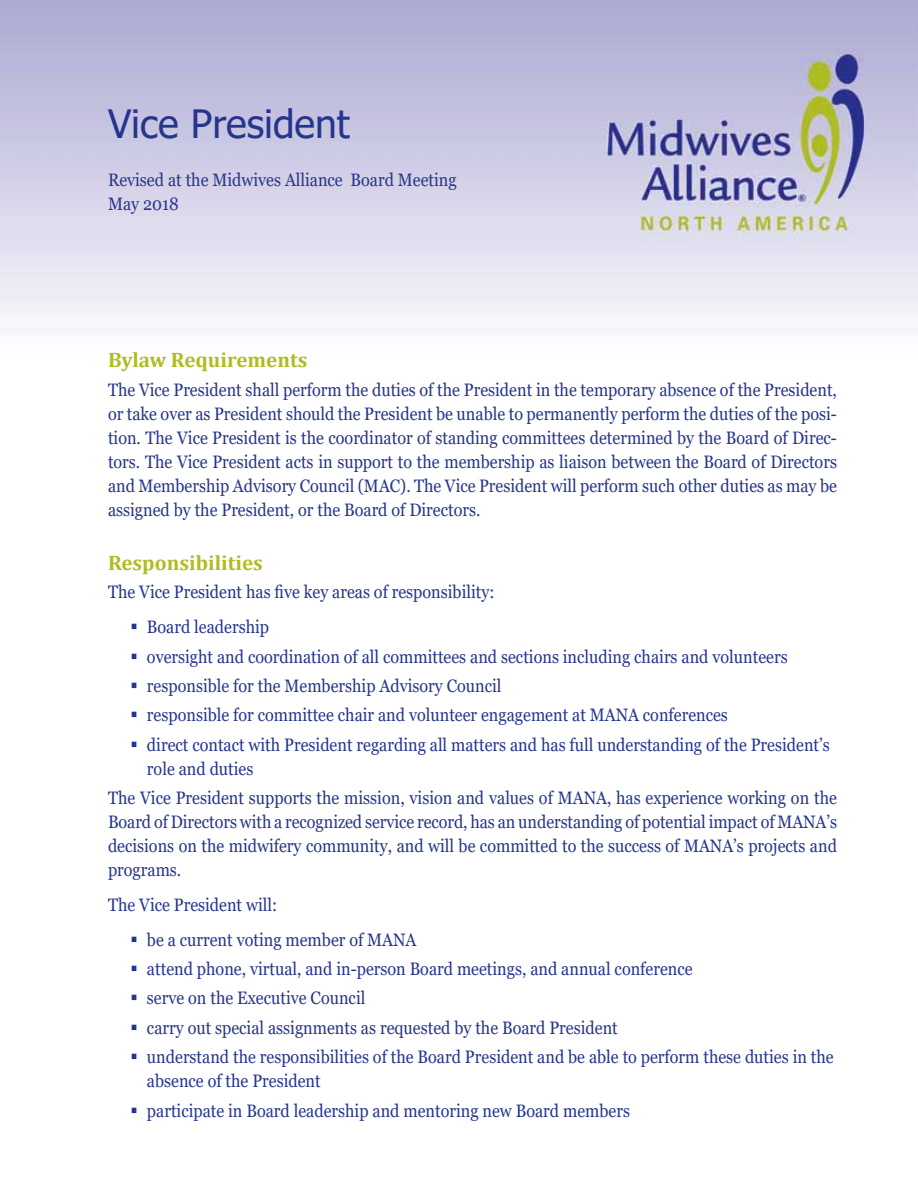
<style>
.page{position:relative;width:918px;height:1188px;background:#fff}
.page>*{position:absolute;margin:0;border:0;box-sizing:border-box;transform-origin:0 0}
.t1{font:39px "Tahoma";color:#25358e}
.t2{font:700 21px "Cambria";color:#b0bc22}
.t3{font:18px/24px "Georgia";color:#25358e;scale:.9 1}
</style>
<div class="page">
<img style="left:0;top:0;width:918px;height:331px">
<h1 class="t1" style="left:108px;top:97px;width:243px">Vice President</h1>
<p class="t3" style="left:108px;top:168px;width:389px">Revised at the Midwives Alliance Board Meeting<br>May 2018</p>
<p class="t2" style="left:108px;top:345px;width:201px">Bylaw Requirements</p>
<p class="t3" style="left:108px;top:378px;width:812px;text-align:justify">The Vice President shall perform the duties of the President in the temporary absence of the President, or take over as President should the President be unable to permanently perform the duties of the posi&shy;tion. The Vice President is the coordinator of standing committees determined by the Board of Direc&shy;tors. The Vice President acts in support to the membership as liaison between the Board of Directors and Membership Advisory Council (MAC). The Vice President will perform such other duties as may be assigned by the President, or the Board of Directors.</p>
<p class="t2" style="left:108px;top:548px;width:156px">Responsibilities</p>
<p class="t3" style="left:147px;top:575px;width:388px;line-height:34.8px;text-indent:-39px">The Vice President has five key areas of responsibility:<br>Board leadership</p>
<p class="t3" style="left:147px;top:642px;width:760px;line-height:29.4px">oversight and coordination of all committees and sections including chairs and volunteers responsible for the Membership Advisory Council<br>responsible for committee chair and volunteer engagement at MANA conferences<br>direct contact with President regarding all matters and has full understanding of the President’s</p>
<p class="t3" style="left:108px;top:754px;width:811px;line-height:29.4px;text-indent:39px">role and duties<br>The Vice President supports the mission, vision and values of MANA, has experience working on the</p>
<p class="t3" style="left:108px;top:810px;width:812px;text-align:justify">Board of Directors with a recognized service record, has an understanding of potential impact of MANA’s decisions on the midwifery community, and will be committed to the success of MANA’s projects and programs.</p>
<p class="t3" style="left:147px;top:888px;width:301px;line-height:34.8px;text-indent:-39px">The Vice President will:<br>be a current voting member of MANA</p>
<p class="t3" style="left:147px;top:955px;width:765px;line-height:29.4px">attend phone, virtual, and in-person Board meetings, and annual conference<br>serve on the Executive Council<br>carry out special assignments as requested by the Board President<br>understand the responsibilities of the Board President and be able to perform these duties in the</p>
<p class="t3" style="left:147px;top:1067px;width:538px;line-height:29.4px">absence of the President<br>participate in Board leadership and mentoring new Board members</p>
</div>
